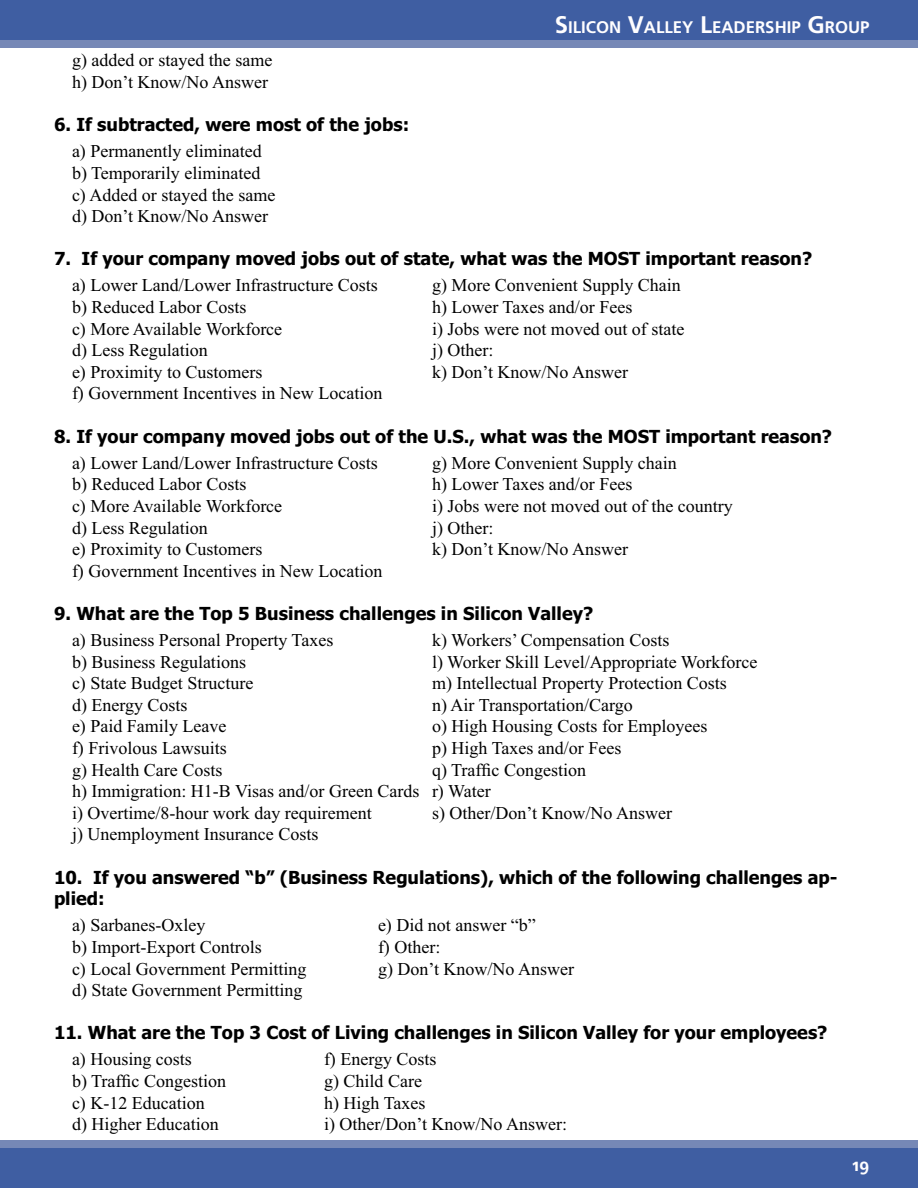
<style>
.page{position:relative;width:918px;height:1188px;background:#fff}
.page>*{position:absolute;margin:0;border:0;box-sizing:border-box;transform-origin:0 0}
.t1{font:18px/21.6px "Times New Roman";color:#000}
.t2{font:700 18px/21.6px "Tahoma";color:#000}
.t3{font:700 18px "Frutiger Linotype";color:#fffeff}
.t4{font:700 16.8px "Frutiger Linotype";color:#fffeff}
.s1{font-size:24px}
</style>
<div class="page">
<div style="left:0;top:1148px;width:918px;height:40px;background:#3f5ea2"></div>
<div style="left:0;top:0;width:918px;height:40px;background:#3f5ea2"></div>
<div style="left:0;top:40px;width:918px;height:8px;background:#7688b6"></div>
<div style="left:0;top:1140px;width:918px;height:8px;background:#7688b6"></div>
<p class="t4" style="left:555px;top:18px;width:316px"><span class="s1">S</span>ILICON <span class="s1">V</span>ALLEY <span class="s1">L</span>EADERSHIP <span class="s1">G</span>ROUP</p>
<p class="t1" style="left:72px;top:51px;width:202px">g) added or stayed the same h) Don’t Know/No Answer</p>
<p class="t2" style="left:54px;top:115px;width:357px">6. If subtracted, were most of the jobs:</p>
<p class="t1" style="left:72px;top:142px;width:205px">a) Permanently eliminated b) Temporarily eliminated c) Added or stayed the same d) Don’t Know/No Answer</p>
<p class="t2" style="left:54px;top:250px;width:760px">7. If your company moved jobs out of state, what was the MOST important reason?</p>
<p class="t1" style="left:72px;top:276px;width:307px">a) Lower Land/Lower Infrastructure Costs</p>
<p class="t1" style="left:432px;top:276px;width:250px">g) More Convenient Supply Chain</p>
<p class="t1" style="left:72px;top:298px;width:176px">b) Reduced Labor Costs</p>
<p class="t1" style="left:432px;top:298px;width:202px">h) Lower Taxes and/or Fees</p>
<p class="t1" style="left:72px;top:320px;width:212px">c) More Available Workforce</p>
<p class="t1" style="left:432px;top:320px;width:254px">i) Jobs were not moved out of state</p>
<p class="t1" style="left:72px;top:341px;width:137px">d) Less Regulation</p>
<p class="t1" style="left:432px;top:341px;width:63px">j) Other:</p>
<p class="t1" style="left:72px;top:363px;width:192px">e) Proximity to Customers</p>
<p class="t1" style="left:432px;top:363px;width:198px">k) Don’t Know/No Answer</p>
<p class="t1" style="left:72px;top:384px;width:312px">f) Government Incentives in New Location</p>
<p class="t2" style="left:54px;top:427px;width:780px">8. If your company moved jobs out of the U.S., what was the MOST important reason?</p>
<p class="t1" style="left:72px;top:454px;width:307px">a) Lower Land/Lower Infrastructure Costs</p>
<p class="t1" style="left:432px;top:454px;width:246px">g) More Convenient Supply chain</p>
<p class="t1" style="left:72px;top:475px;width:176px">b) Reduced Labor Costs</p>
<p class="t1" style="left:432px;top:475px;width:202px">h) Lower Taxes and/or Fees</p>
<p class="t1" style="left:72px;top:497px;width:212px">c) More Available Workforce</p>
<p class="t1" style="left:432px;top:497px;width:302px">i) Jobs were not moved out of the country</p>
<p class="t1" style="left:72px;top:518px;width:137px">d) Less Regulation</p>
<p class="t1" style="left:432px;top:518px;width:63px">j) Other:</p>
<p class="t1" style="left:72px;top:540px;width:192px">e) Proximity to Customers</p>
<p class="t1" style="left:432px;top:540px;width:198px">k) Don’t Know/No Answer</p>
<p class="t1" style="left:72px;top:562px;width:312px">f) Government Incentives in New Location</p>
<p class="t2" style="left:54px;top:604px;width:541px">9. What are the Top 5 Business challenges in Silicon Valley?</p>
<p class="t1" style="left:72px;top:631px;width:263px">a) Business Personal Property Taxes</p>
<p class="t1" style="left:432px;top:631px;width:239px">k) Workers’ Compensation Costs</p>
<p class="t1" style="left:72px;top:653px;width:176px">b) Business Regulations</p>
<p class="t1" style="left:432px;top:653px;width:327px">l) Worker Skill Level/Appropriate Workforce</p>
<p class="t1" style="left:72px;top:674px;width:183px">c) State Budget Structure</p>
<p class="t1" style="left:432px;top:674px;width:296px">m) Intellectual Property Protection Costs</p>
<p class="t1" style="left:72px;top:696px;width:117px">d) Energy Costs</p>
<p class="t1" style="left:432px;top:696px;width:202px">n) Air Transportation/Cargo</p>
<p class="t1" style="left:72px;top:717px;width:156px">e) Paid Family Leave</p>
<p class="t1" style="left:432px;top:717px;width:277px">o) High Housing Costs for Employees</p>
<p class="t1" style="left:72px;top:739px;width:156px">f) Frivolous Lawsuits</p>
<p class="t1" style="left:432px;top:739px;width:191px">p) High Taxes and/or Fees</p>
<p class="t1" style="left:72px;top:761px;width:152px">g) Health Care Costs</p>
<p class="t1" style="left:72px;top:761px;width:516px;text-indent:360px">q) Traffic Congestion h) Immigration: H1-B Visas and/or Green Cards r) Water<br>i) Overtime/8-hour work day requirement</p>
<p class="t1" style="left:432px;top:804px;width:242px">s) Other/Don’t Know/No Answer</p>
<p class="t1" style="left:72px;top:825px;width:248px">j) Unemployment Insurance Costs</p>
<p class="t2" style="left:54px;top:868px;width:785px">10. If you answered “b” (Business Regulations), which of the following challenges ap&shy;plied:</p>
<p class="t1" style="left:72px;top:916px;width:135px">a) Sarbanes-Oxley</p>
<p class="t1" style="left:378px;top:916px;width:159px">e) Did not answer “b”</p>
<p class="t1" style="left:72px;top:938px;width:191px">b) Import-Export Controls</p>
<p class="t1" style="left:378px;top:938px;width:64px">f) Other:</p>
<p class="t1" style="left:72px;top:959px;width:236px">c) Local Government Permitting</p>
<p class="t1" style="left:378px;top:959px;width:198px">g) Don’t Know/No Answer</p>
<p class="t1" style="left:72px;top:981px;width:232px">d) State Government Permitting</p>
<p class="t2" style="left:54px;top:1024px;width:775px">11. What are the Top 3 Cost of Living challenges in Silicon Valley for your employees?</p>
<p class="t1" style="left:72px;top:1050px;width:121px">a) Housing costs</p>
<p class="t1" style="left:324px;top:1050px;width:114px">f) Energy Costs</p>
<p class="t1" style="left:72px;top:1072px;width:156px">b) Traffic Congestion</p>
<p class="t1" style="left:324px;top:1072px;width:99px">g) Child Care</p>
<p class="t1" style="left:72px;top:1094px;width:134px">c) K-12 Education</p>
<p class="t1" style="left:324px;top:1094px;width:103px">h) High Taxes</p>
<p class="t1" style="left:72px;top:1115px;width:148px">d) Higher Education</p>
<p class="t1" style="left:324px;top:1115px;width:245px">i) Other/Don’t Know/No Answer:</p>
<p class="t3" style="left:852px;top:1154px;width:19px">19</p>
</div>
